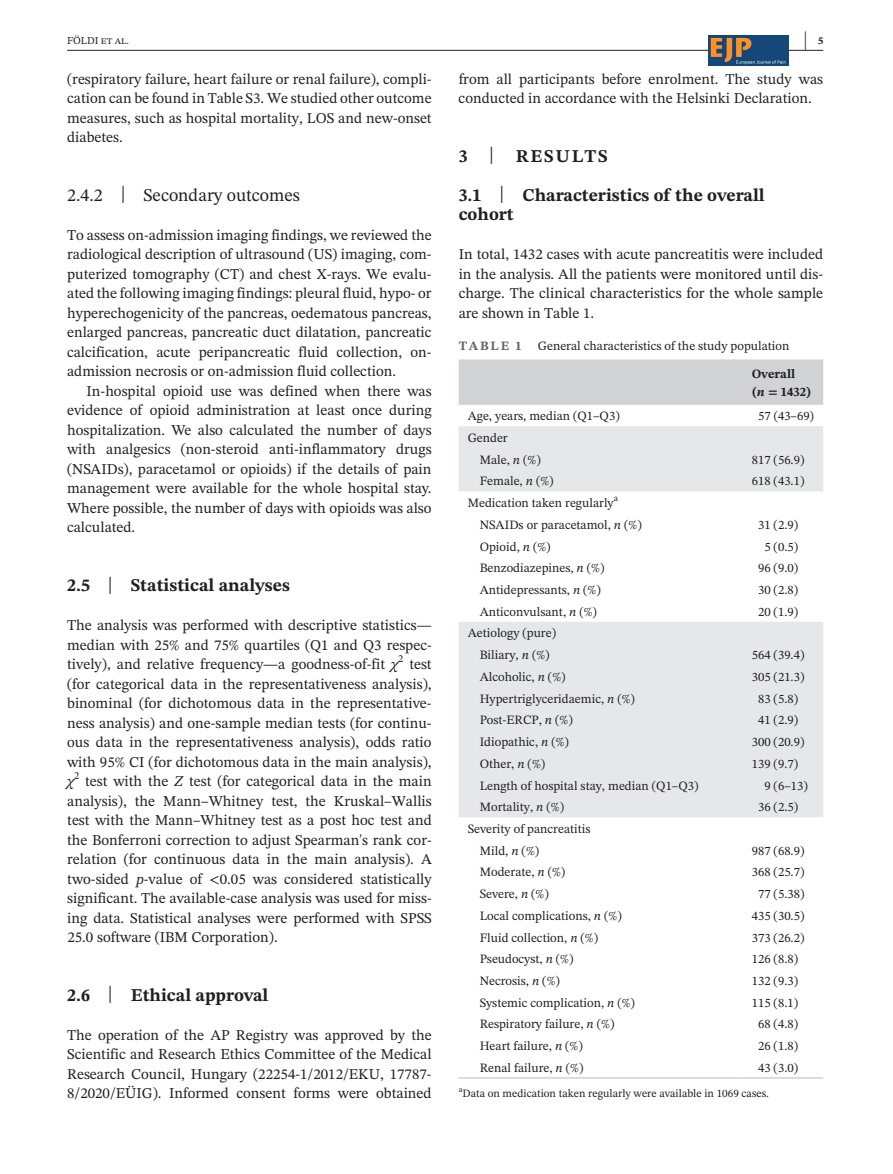
<style>
.page{position:relative;width:893px;height:1174px;background:#fff}
.page>*{position:absolute;margin:0;border:0;box-sizing:border-box;transform-origin:0 0}
.t1{font:700 21.6px "STIX Two Text";color:#231f20;scale:.44 1}
.t2{font:700 18px/39px "STIX Two Text";color:#231f20}
.t3{font:18px "STIX Two Text";color:#231f20}
.t4{font:15px/19.5px "STIX Two Text";color:#231f20;text-align:justify}
.t5{font:italic 15px "STIX Two Text";color:#231f20}
.t6{font:12.75px/21.8px "STIX Two Text";color:#231f20}
.t7{font:700 12.75px/17.2px "STIX Two Text";color:#231f20}
.t8{font:700 12.75px "STIX Two Text";letter-spacing:.14em;color:#636366}
.t9{font:11.25px "STIX Two Text";color:#231f20}
.t10{font:10.5px "STIX Two Text";color:#231f20}
.t11{font:7.8px "STIX Two Text";color:#231f20}
.s1{font-size:10.5px}
.s2{font-size:23.7px}
.s3{font-weight:400;font-size:23.7px}
.s4{font-style:italic}
</style>
<div class="page">
<hr style="left:67px;top:50px;width:756px;height:1px;background:#231f20">
<img style="left:709px;top:35px;width:79px;height:30px">
<div style="left:459px;top:359px;width:364px;height:46px;background:#d1d2d4"></div>
<svg style="left:459px;top:426px;width:364px;height:391px;fill:#e6e7e9"></svg>
<hr style="left:459px;top:1077px;width:284px;height:1px;background:#d1d2d4">
<hr style="left:743px;top:1077px;width:80px;height:1px;background:#d1d2d4">
<p class="t10" style="left:67px;top:33px;width:63px">FÖLDI et al.</p>
<h1 class="t1" style="left:804px;top:24px;width:45px">| <span class="s1">5</span></h1>
<p class="t4" style="left:67px;top:69px;width:366px">(respiratory failure, heart failure or renal failure), compli&shy;cation can be found in Table S3. We studied other outcome measures, such as hospital mortality, LOS and new-onset diabetes.</p>
<p class="t4" style="left:459px;top:69px;width:366px">from all participants before enrolment. The study was conducted in accordance with the Helsinki Declaration.</p>
<p class="t3" style="left:67px;top:182px;width:234px">2.4.2 <span class="s2">|</span> Secondary outcomes</p>
<p class="t4" style="left:67px;top:225px;width:366px">To assess on-admission imaging findings, we reviewed the radiological description of ultrasound (US) imaging, com&shy;puterized tomography (CT) and chest X-rays. We evalu&shy;ated the following imaging findings: pleural fluid, hypo- or hyperechogenicity of the pancreas, oedematous pancreas, enlarged pancreas, pancreatic duct dilatation, pancreatic calcification, acute peripancreatic fluid collection, on&shy;admission necrosis or on-admission fluid collection.</p>
<p class="t4" style="left:67px;top:381px;width:366px;text-indent:20px">In-hospital opioid use was defined when there was evidence of opioid administration at least once during hospitalization. We also calculated the number of days with analgesics (non-steroid anti-inflammatory drugs (NSAIDs), paracetamol or opioids) if the details of pain management were available for the whole hospital stay.<br>Where possible, the number of days with opioids was also calculated.</p>
<p class="t2" style="left:67px;top:566px;width:224px">2.5 <span class="s3">|</span> Statistical analyses</p>
<p class="t4" style="left:67px;top:615px;width:366px">The analysis was performed with descriptive statistics— median with 25% and 75% quartiles (Q1 and Q3 respec&shy;tively), and relative frequency—a goodness-of-fit <span class="s4">χ</span></p>
<p class="t10" style="left:398px;top:651px;width:7px">2</p>
<p class="t4" style="left:67px;top:654px;width:366px;text-indent:342px">test (for categorical data in the representativeness analysis), binominal (for dichotomous data in the representative&shy;ness analysis) and one-sample median tests (for continu&shy;ous data in the representativeness analysis), odds ratio with 95% CI (for dichotomous data in the main analysis),</p>
<p class="t5" style="left:67px;top:770px;width:9px">χ</p>
<p class="t10" style="left:74px;top:768px;width:7px">2</p>
<p class="t4" style="left:67px;top:771px;width:366px;text-indent:18px">test with the <span class="s4">Z</span> test (for categorical data in the main analysis), the Mann–Whitney test, the Kruskal–Wallis test with the Mann–Whitney test as a post hoc test and the Bonferroni correction to adjust Spearman's rank cor&shy;relation (for continuous data in the main analysis). A two-sided <span class="s4">p</span>-value of &lt;0.05 was considered statistically significant. The available-case analysis was used for miss&shy;ing data. Statistical analyses were performed with SPSS 25.0 software (IBM Corporation).</p>
<p class="t2" style="left:67px;top:975px;width:203px">2.6 <span class="s3">|</span> Ethical approval</p>
<p class="t4" style="left:67px;top:1024px;width:366px">The operation of the AP Registry was approved by the Scientific and Research Ethics Committee of the Medical Research Council, Hungary (22254-1/2012/EKU, 17787- 8/2020/EÜIG). Informed consent forms were obtained</p>
<p class="t2" style="left:459px;top:137px;width:308px">3 <span class="s3">|</span> RESULTS<br>3.1 <span class="s3">|</span> Characteristics of the overall</p>
<p class="t2" style="left:459px;top:195px;width:57px">cohort</p>
<p class="t4" style="left:459px;top:244px;width:366px">In total, 1432 cases with acute pancreatitis were included in the analysis. All the patients were monitored until dis&shy;charge. The clinical characteristics for the whole sample are shown in Table 1.</p>
<p class="t8" style="left:459px;top:336px;width:64px">TABLE 1</p>
<p class="t6" style="left:538px;top:334px;width:253px">General characteristics of the study population</p>
<p class="t7" style="left:752px;top:366px;width:61px">Overall (<span class="s4">n</span> = 1432)</p>
<p class="t6" style="left:468px;top:405px;width:153px">Age, years, median (Q1–Q3)</p>
<p class="t6" style="left:758px;top:405px;width:57px">57 (43–69)</p>
<p class="t6" style="left:480px;top:427px;width:63px;text-indent:-12px">Gender<br>Male, <span class="s4">n</span> (%)</p>
<p class="t6" style="left:752px;top:448px;width:54px">817 (56.9)</p>
<p class="t6" style="left:480px;top:470px;width:75px">Female, <span class="s4">n</span> (%)</p>
<p class="t6" style="left:752px;top:470px;width:54px">618 (43.1)</p>
<p class="t6" style="left:480px;top:492px;width:163px;text-indent:-12px">Medication taken regularly<sup>a<br></sup>NSAIDs or paracetamol, <span class="s4">n</span> (%)</p>
<p class="t6" style="left:758px;top:513px;width:42px">31 (2.9)</p>
<p class="t6" style="left:480px;top:535px;width:72px">Opioid, <span class="s4">n</span> (%)</p>
<p class="t6" style="left:764px;top:535px;width:35px">5 (0.5)</p>
<p class="t6" style="left:480px;top:557px;width:126px">Benzodiazepines, <span class="s4">n</span> (%)</p>
<p class="t6" style="left:758px;top:557px;width:42px">96 (9.0)</p>
<p class="t6" style="left:480px;top:579px;width:123px">Antidepressants, <span class="s4">n</span> (%)</p>
<p class="t6" style="left:758px;top:579px;width:42px">30 (2.8)</p>
<p class="t6" style="left:480px;top:600px;width:119px">Anticonvulsant, <span class="s4">n</span> (%)</p>
<p class="t6" style="left:758px;top:600px;width:42px">20 (1.9)</p>
<p class="t6" style="left:468px;top:622px;width:90px;text-align:center">Aetiology (pure)<br>Biliary, <span class="s4">n</span> (%)</p>
<p class="t6" style="left:752px;top:644px;width:54px">564 (39.4)</p>
<p class="t6" style="left:480px;top:665px;width:87px">Alcoholic, <span class="s4">n</span> (%)</p>
<p class="t6" style="left:752px;top:665px;width:54px">305 (21.3)</p>
<p class="t6" style="left:480px;top:687px;width:157px">Hypertriglyceridaemic, <span class="s4">n</span> (%)</p>
<p class="t6" style="left:758px;top:687px;width:42px">83 (5.8)</p>
<p class="t6" style="left:480px;top:709px;width:95px">Post-ERCP, <span class="s4">n</span> (%)</p>
<p class="t6" style="left:758px;top:709px;width:42px">41 (2.9)</p>
<p class="t6" style="left:480px;top:731px;width:91px">Idiopathic, <span class="s4">n</span> (%)</p>
<p class="t6" style="left:752px;top:731px;width:54px">300 (20.9)</p>
<p class="t6" style="left:480px;top:752px;width:67px">Other, <span class="s4">n</span> (%)</p>
<p class="t6" style="left:752px;top:752px;width:48px">139 (9.7)</p>
<p class="t6" style="left:480px;top:774px;width:220px">Length of hospital stay, median (Q1–Q3)</p>
<p class="t6" style="left:764px;top:774px;width:45px">9 (6–13)</p>
<p class="t6" style="left:480px;top:796px;width:86px">Mortality, <span class="s4">n</span> (%)</p>
<p class="t6" style="left:758px;top:796px;width:42px">36 (2.5)</p>
<p class="t6" style="left:480px;top:817px;width:112px;text-indent:-12px">Severity of pancreatitis<br>Mild, <span class="s4">n</span> (%)</p>
<p class="t6" style="left:752px;top:839px;width:54px">987 (68.9)</p>
<p class="t6" style="left:480px;top:861px;width:87px">Moderate, <span class="s4">n</span> (%)</p>
<p class="t6" style="left:752px;top:861px;width:54px">368 (25.7)</p>
<p class="t6" style="left:480px;top:883px;width:71px">Severe, <span class="s4">n</span> (%)</p>
<p class="t6" style="left:758px;top:883px;width:48px">77 (5.38)</p>
<p class="t6" style="left:480px;top:904px;width:143px">Local complications, <span class="s4">n</span> (%)</p>
<p class="t6" style="left:752px;top:904px;width:54px">435 (30.5)</p>
<p class="t6" style="left:480px;top:926px;width:120px">Fluid collection, <span class="s4">n</span> (%)</p>
<p class="t6" style="left:752px;top:926px;width:54px">373 (26.2)</p>
<p class="t6" style="left:480px;top:948px;width:95px">Pseudocyst, <span class="s4">n</span> (%)</p>
<p class="t6" style="left:752px;top:948px;width:48px">126 (8.8)</p>
<p class="t6" style="left:480px;top:969px;width:82px">Necrosis, <span class="s4">n</span> (%)</p>
<p class="t6" style="left:752px;top:969px;width:48px">132 (9.3)</p>
<p class="t6" style="left:480px;top:991px;width:157px">Systemic complication, <span class="s4">n</span> (%)</p>
<p class="t6" style="left:752px;top:991px;width:48px">115 (8.1)</p>
<p class="t6" style="left:480px;top:1013px;width:136px">Respiratory failure, <span class="s4">n</span> (%)</p>
<p class="t6" style="left:758px;top:1013px;width:42px">68 (4.8)</p>
<p class="t6" style="left:480px;top:1035px;width:105px">Heart failure, <span class="s4">n</span> (%)</p>
<p class="t6" style="left:758px;top:1035px;width:42px">26 (1.8)</p>
<p class="t6" style="left:480px;top:1056px;width:105px">Renal failure, <span class="s4">n</span> (%)</p>
<p class="t6" style="left:758px;top:1056px;width:42px">43 (3.0)</p>
<p class="t11" style="left:459px;top:1083px;width:5px">a</p>
<p class="t9" style="left:462px;top:1084px;width:308px">Data on medication taken regularly were available in 1069 cases.</p>
</div>
